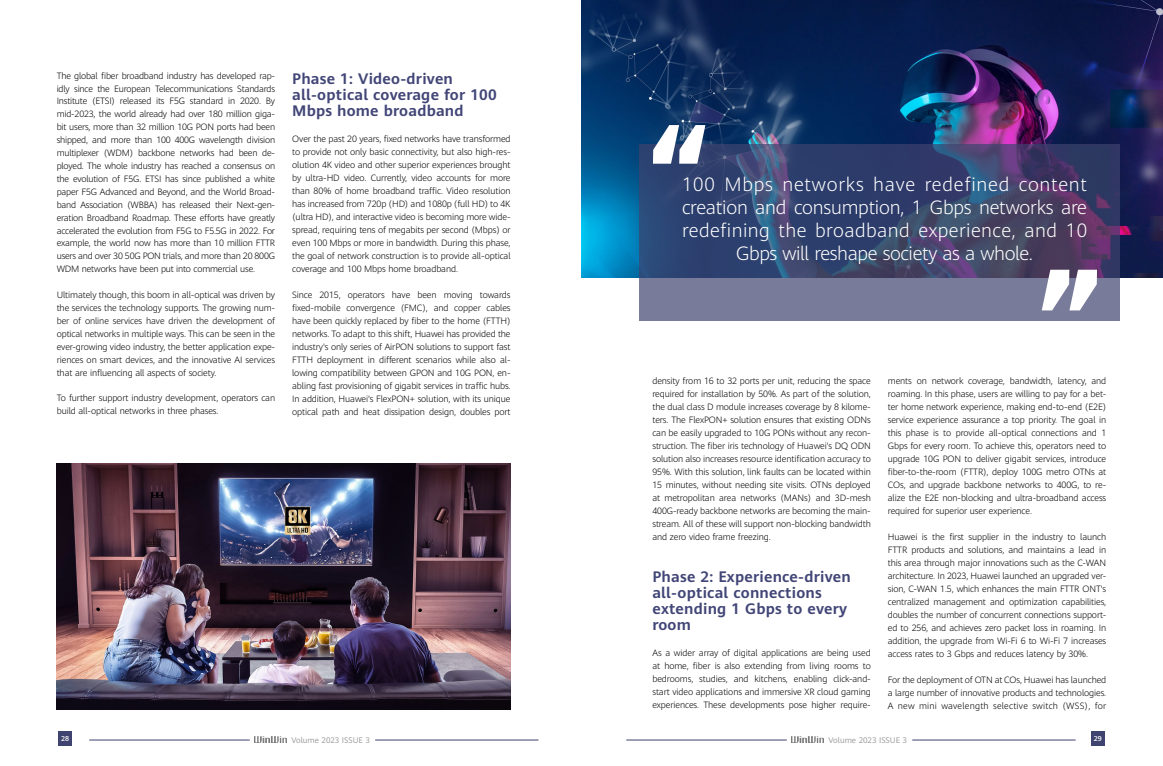
<style>
.page{position:relative;width:1163px;height:766px;background:#fff}
.page>*{position:absolute;margin:0;border:0;box-sizing:border-box;transform-origin:0 0}
.t1{font:300 19px/23px "Huawei Sans";letter-spacing:.02em;color:#fff;text-align:center}
.t2{font:700 15px/16px "Huawei Sans";letter-spacing:.015em;color:#424677}
.t3{font:300 9px/13px "Huawei Sans";letter-spacing:-.01em;color:#000;text-align:justify}
.t4{font:8px "Huawei Sans";color:#9fa0a0}
.t5{font:500 7px "Huawei Sans";color:#fff}
</style>
<div class="page">
<img style="left:57px;top:463px;width:453px;height:246px">
<img style="left:581px;top:0;width:581px;height:277px">
<svg style="left:639px;top:144px;width:480px;height:177px;background:#474f77"></svg>
<svg style="left:653px;top:125px;width:52px;height:39px"></svg>
<svg style="left:1041px;top:269px;width:55px;height:41px"></svg>
<div style="left:1090px;top:731px;width:14px;height:14px;background:#3f436f"></div>
<div style="left:58px;top:731px;width:14px;height:14px;background:#3f436f"></div>
<hr style="left:89px;top:739px;width:161px;height:1px;background:#3f4370">
<hr style="left:375px;top:739px;width:163px;height:1px;background:#3f4370">
<img style="left:254px;top:736px;width:32px;height:6px">
<hr style="left:626px;top:739px;width:160px;height:1px;background:#3f4370">
<hr style="left:912px;top:739px;width:163px;height:1px;background:#3f4370">
<img style="left:791px;top:736px;width:32px;height:6px">
<p class="t3" style="left:57px;top:69px;width:220px">The global fiber broadband industry has developed rap&shy;idly since the European Telecommunications Standards Institute (ETSI) released its F5G standard in 2020. By mid-2023, the world already had over 180 million giga&shy;bit users, more than 32 million 10G PON ports had been shipped, and more than 100 400G wavelength division multiplexer (WDM) backbone networks had been de&shy;ployed. The whole industry has reached a consensus on the evolution of F5G. ETSI has since published a white paper F5G Advanced and Beyond, and the World Broad&shy;band Association (WBBA) has released their Next-gen&shy;eration Broadband Roadmap. These efforts have greatly accelerated the evolution from F5G to F5.5G in 2022. For example, the world now has more than 10 million FTTR users and over 30 50G PON trials, and more than 20 800G WDM networks have been put into commercial use.</p>
<p class="t3" style="left:57px;top:288px;width:220px">Ultimately though, this boom in all-optical was driven by the services the technology supports. The growing num&shy;ber of online services have driven the development of optical networks in multiple ways. This can be seen in the ever-growing video industry, the better application expe&shy;riences on smart devices, and the innovative AI services that are influencing all aspects of society.</p>
<p class="t3" style="left:57px;top:391px;width:220px">To further support industry development, operators can build all-optical networks in three phases.</p>
<h2 class="t2" style="left:292px;top:70px;width:206px">Phase 1: Video-driven all-optical coverage for 100<br>Mbps home broadband</h2>
<p class="t3" style="left:292px;top:132px;width:220px">Over the past 20 years, fixed networks have transformed to provide not only basic connectivity, but also high-res&shy;olution 4K video and other superior experiences brought by ultra-HD video. Currently, video accounts for more than 80% of home broadband traffic. Video resolution has increased from 720p (HD) and 1080p (full HD) to 4K (ultra HD), and interactive video is becoming more wide&shy;spread, requiring tens of megabits per second (Mbps) or even 100 Mbps or more in bandwidth. During this phase, the goal of network construction is to provide all-optical coverage and 100 Mbps home broadband.</p>
<p class="t3" style="left:292px;top:288px;width:220px">Since 2015, operators have been moving towards fixed-mobile convergence (FMC), and copper cables have been quickly replaced by fiber to the home (FTTH) networks. To adapt to this shift, Huawei has provided the industry's only series of AirPON solutions to support fast FTTH deployment in different scenarios while also al&shy;lowing compatibility between GPON and 10G PON, en&shy;abling fast provisioning of gigabit services in traffic hubs.<br>In addition, Huawei's FlexPON+ solution, with its unique optical path and heat dissipation design, doubles port</p>
<h1 class="t1" style="left:682px;top:172px;width:406px">100 Mbps networks have redefined content creation and consumption, 1 Gbps networks are redefining the broadband experience, and 10<br>Gbps will reshape society as a whole.</h1>
<p class="t3" style="left:652px;top:373px;width:220px">density from 16 to 32 ports per unit, reducing the space required for installation by 50%. As part of the solution, the dual class D module increases coverage by 8 kilome&shy;ters. The FlexPON+ solution ensures that existing ODNs can be easily upgraded to 10G PONs without any recon&shy;struction. The fiber iris technology of Huawei's DQ ODN solution also increases resource identification accuracy to 95%. With this solution, link faults can be located within 15 minutes, without needing site visits. OTNs deployed at metropolitan area networks (MANs) and 3D-mesh 400G-ready backbone networks are becoming the main&shy;stream. All of these will support non-blocking bandwidth and zero video frame freezing.</p>
<h2 class="t2" style="left:652px;top:567px;width:200px">Phase 2: Experience-driven all-optical connections extending 1 Gbps to every room</h2>
<p class="t3" style="left:652px;top:645px;width:220px">As a wider array of digital applications are being used at home, fiber is also extending from living rooms to bedrooms, studies, and kitchens, enabling click-and&shy;start video applications and immersive XR cloud gaming experiences. These developments pose higher require-</p>
<p class="t3" style="left:887px;top:373px;width:220px">ments on network coverage, bandwidth, latency, and roaming. In this phase, users are willing to pay for a bet&shy;ter home network experience, making end-to-end (E2E) service experience assurance a top priority. The goal in this phase is to provide all-optical connections and 1<br>Gbps for every room. To achieve this, operators need to upgrade 10G PON to deliver gigabit services, introduce fiber-to-the-room (FTTR), deploy 100G metro OTNs at COs, and upgrade backbone networks to 400G, to re&shy;alize the E2E non-blocking and ultra-broadband access required for superior user experience.</p>
<p class="t3" style="left:887px;top:529px;width:220px">Huawei is the first supplier in the industry to launch FTTR products and solutions, and maintains a lead in this area through major innovations such as the C-WAN architecture. In 2023, Huawei launched an upgraded ver&shy;sion, C-WAN 1.5, which enhances the main FTTR ONT's centralized management and optimization capabilities, doubles the number of concurrent connections support&shy;ed to 256, and achieves zero packet loss in roaming. In addition, the upgrade from Wi-Fi 6 to Wi-Fi 7 increases access rates to 3 Gbps and reduces latency by 30%.</p>
<p class="t3" style="left:887px;top:672px;width:220px">For the deployment of OTN at COs, Huawei has launched a large number of innovative products and technologies.<br>A new mini wavelength selective switch (WSS), for</p>
<p class="t5" style="left:61px;top:733px;width:9px">28</p>
<p class="t4" style="left:291px;top:734px;width:80px">Volume 2023 ISSUE 3</p>
<p class="t4" style="left:828px;top:734px;width:80px">Volume 2023 ISSUE 3</p>
<p class="t5" style="left:1093px;top:733px;width:9px">29</p>
</div>
